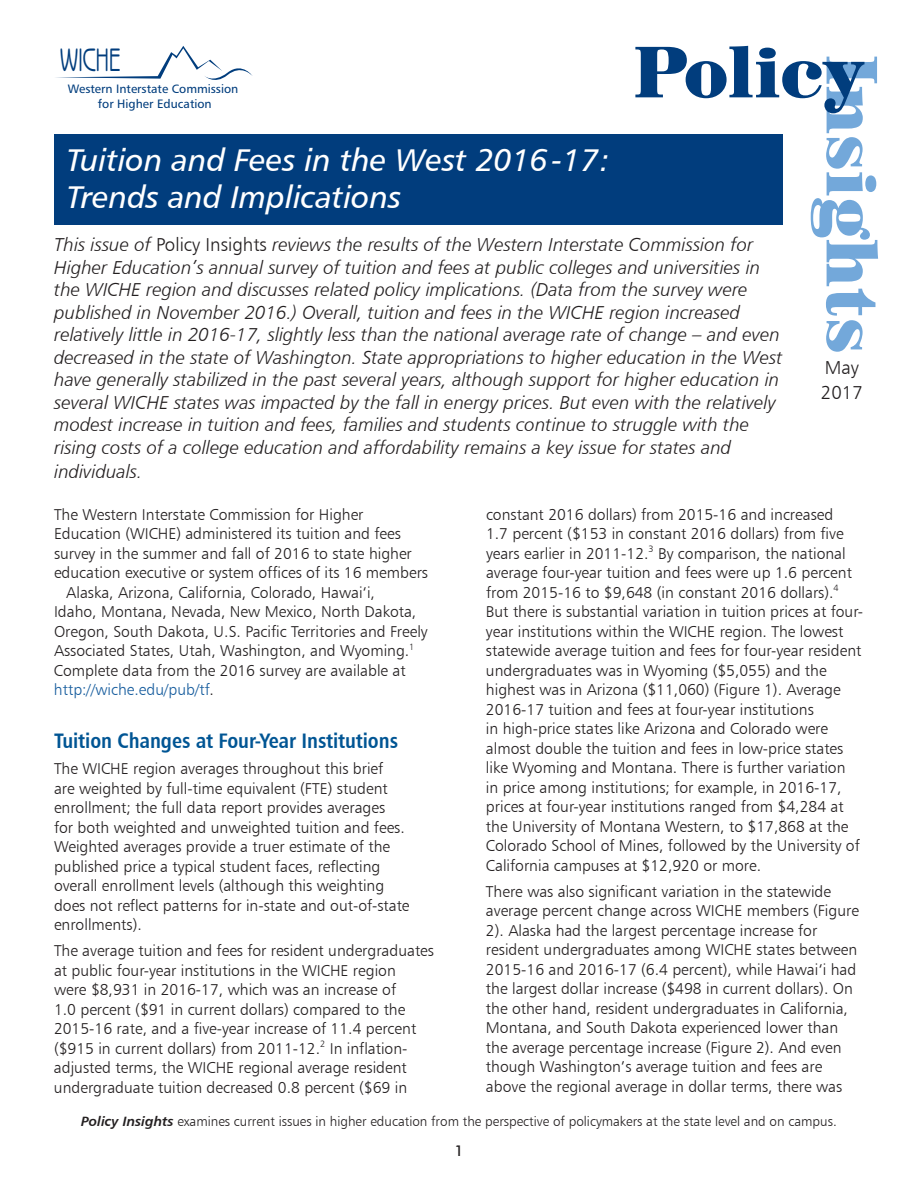
<style>
.page{position:relative;width:918px;height:1188px;background:#fff}
.page>*{position:absolute;margin:0;border:0;box-sizing:border-box;transform-origin:0 0}
.t1{font:900 72px "Century 725 BT";color:#73a8da;scale:.9 1}
.t2{font:900 72px "Century 725 BT";color:#013d7d;scale:.9 1}
.t3{font:33.15px "Benguiat Gothic IT Cby BT";letter-spacing:-.025em;color:#013d7d;scale:.7 1}
.t4{font:31.5px/37.8px "Humanist 777 BT Italic B";color:#fff}
.t5{font:21px "Humanist 777 BT Bold Condensed B";color:#005594}
.t6{font:18.75px/22.6px "Humanist 777 BT Light Italic B";color:#231f20}
.t7{font:18.75px/24.8px "Humanist 777 BT Light B";color:#231f20}
.t8{font:15.75px/19.5px "Humanist 777 BT Light B";color:#231f20}
.t9{font:15.75px "Humanist 777 BT Light B";color:#175d9e}
.t10{font:500 15px "Futura BT";color:#231f20}
.t11{font:13.5px "Humanist 777 BT Light B";color:#231f20}
.t12{font:12.15px/14.5px "Humanist 777 BT Roman B";color:#013d7d;text-align:center}
.s1{font-family:"Humanist 777 BT Light B"}
.s2{font-family:"Humanist 777 BT Bold Italic B"}
.s3{color:#231f20}
</style>
<div class="page">
<svg style="left:56px;top:46px;width:196px;height:34px"></svg>
<div style="left:54px;top:134px;width:729px;height:91px;background:#013d7d"></div>
<h1 class="t2" style="left:634px;top:28px;width:257px">Policy</h1>
<h2 class="t3" style="left:60px;top:39px;width:89px">WICHE</h2>
<p class="t12" style="left:68px;top:82px;width:172px">Western Interstate Commission for Higher Education</p>
<h3 class="t4" style="left:66px;top:140px;width:546px">Tuition and Fees in the West 2016-17:<br>Trends and Implications</h3>
<h1 class="t1" style="left:896px;top:55px;width:333px;rotate:90deg">Insights</h1>
<p class="t6" style="left:54px;top:233px;width:730px">This issue of <span class="s1">Policy Insights</span> reviews the results of the Western Interstate Commission for Higher Education’s annual survey of tuition and fees at public colleges and universities in the WICHE region and discusses related policy implications. (Data from the survey were published in November 2016.) Overall, tuition and fees in the WICHE region increased relatively little in 2016-17, slightly less than the national average rate of change – and even decreased in the state of Washington. State appropriations to higher education in the West have generally stabilized in the past several years, although support for higher education in several WICHE states was impacted by the fall in energy prices. But even with the relatively modest increase in tuition and fees, families and students continue to struggle with the rising costs of a college education and affordability remains a key issue for states and individuals.</p>
<p class="t7" style="left:821px;top:355px;width:43px">May<br>2017</p>
<p class="t8" style="left:486px;top:504px;width:379px">constant 2016 dollars) from 2015-16 and increased<br>1.7 percent ($153 in constant 2016 dollars) from five years earlier in 2011-12.<sup>3</sup> By comparison, the national average four-year tuition and fees were up 1.6 percent from 2015-16 to $9,648 (in constant 2016 dollars).<sup>4<br></sup>But there is substantial variation in tuition prices at four&shy;year institutions within the WICHE region. The lowest statewide average tuition and fees for four-year resident undergraduates was in Wyoming ($5,055) and the highest was in Arizona ($11,060) (Figure 1). Average 2016-17 tuition and fees at four-year institutions<br>in high-price states like Arizona and Colorado were almost double the tuition and fees in low-price states like Wyoming and Montana. There is further variation<br>in price among institutions; for example, in 2016-17, prices at four-year institutions ranged from $4,284 at the University of Montana Western, to $17,868 at the Colorado School of Mines, followed by the University of California campuses at $12,920 or more.</p>
<p class="t8" style="left:486px;top:881px;width:375px">There was also significant variation in the statewide average percent change across WICHE members (Figure 2). Alaska had the largest percentage increase for resident undergraduates among WICHE states between 2015-16 and 2016-17 (6.4 percent), while Hawai‘i had the largest dollar increase ($498 in current dollars). On the other hand, resident undergraduates in California, Montana, and South Dakota experienced lower than the average percentage increase (Figure 2). And even though Washington’s average tuition and fees are above the regional average in dollar terms, there was</p>
<p class="t11" style="left:81px;top:1113px;width:757px"><span class="s2">Policy Insights</span> examines current issues in higher education from the perspective of policymakers at the state level and on campus.</p>
<p class="t10" style="left:454px;top:1142px;width:11px">1</p>
<p class="t8" style="left:54px;top:504px;width:311px">The Western Interstate Commission for Higher</p>
<p class="t8" style="left:54px;top:524px;width:348px">Education (WICHE) administered its tuition and fees</p>
<p class="t8" style="left:54px;top:543px;width:359px">survey in the summer and fall of 2016 to state higher</p>
<p class="t8" style="left:54px;top:563px;width:376px">education executive or system offices of its 16 members</p>
<p class="t8" style="left:66px;top:582px;width:310px">Alaska, Arizona, California, Colorado, Hawai‘i,</p>
<p class="t8" style="left:54px;top:602px;width:364px">Idaho, Montana, Nevada, New Mexico, North Dakota,</p>
<p class="t8" style="left:54px;top:621px;width:375px">Oregon, South Dakota, U.S. Pacific Territories and Freely</p>
<p class="t8" style="left:54px;top:641px;width:362px">Associated States, Utah, Washington, and Wyoming.<sup>1</sup></p>
<p class="t8" style="left:54px;top:660px;width:353px">Complete data from the 2016 survey are available at</p>
<p class="t9" style="left:54px;top:680px;width:162px">http://wiche.edu/pub/tf<span class="s3">.</span></p>
<h3 class="t5" style="left:54px;top:727px;width:346px">Tuition Changes at Four-Year Institutions</h3>
<p class="t8" style="left:54px;top:759px;width:357px">The WICHE region averages throughout this brief<br>are weighted by full-time equivalent (FTE) student enrollment; the full data report provides averages<br>for both weighted and unweighted tuition and fees.<br>Weighted averages provide a truer estimate of the published price a typical student faces, reflecting overall enrollment levels (although this weighting does not reflect patterns for in-state and out-of-state enrollments).</p>
<p class="t8" style="left:54px;top:941px;width:382px">The average tuition and fees for resident undergraduates at public four-year institutions in the WICHE region<br>were $8,931 in 2016-17, which was an increase of<br>1.0 percent ($91 in current dollars) compared to the 2015-16 rate, and a five-year increase of 11.4 percent ($915 in current dollars) from 2011-12.<sup>2</sup> In inflation&shy;adjusted terms, the WICHE regional average resident undergraduate tuition decreased 0.8 percent ($69 in</p>
</div>
